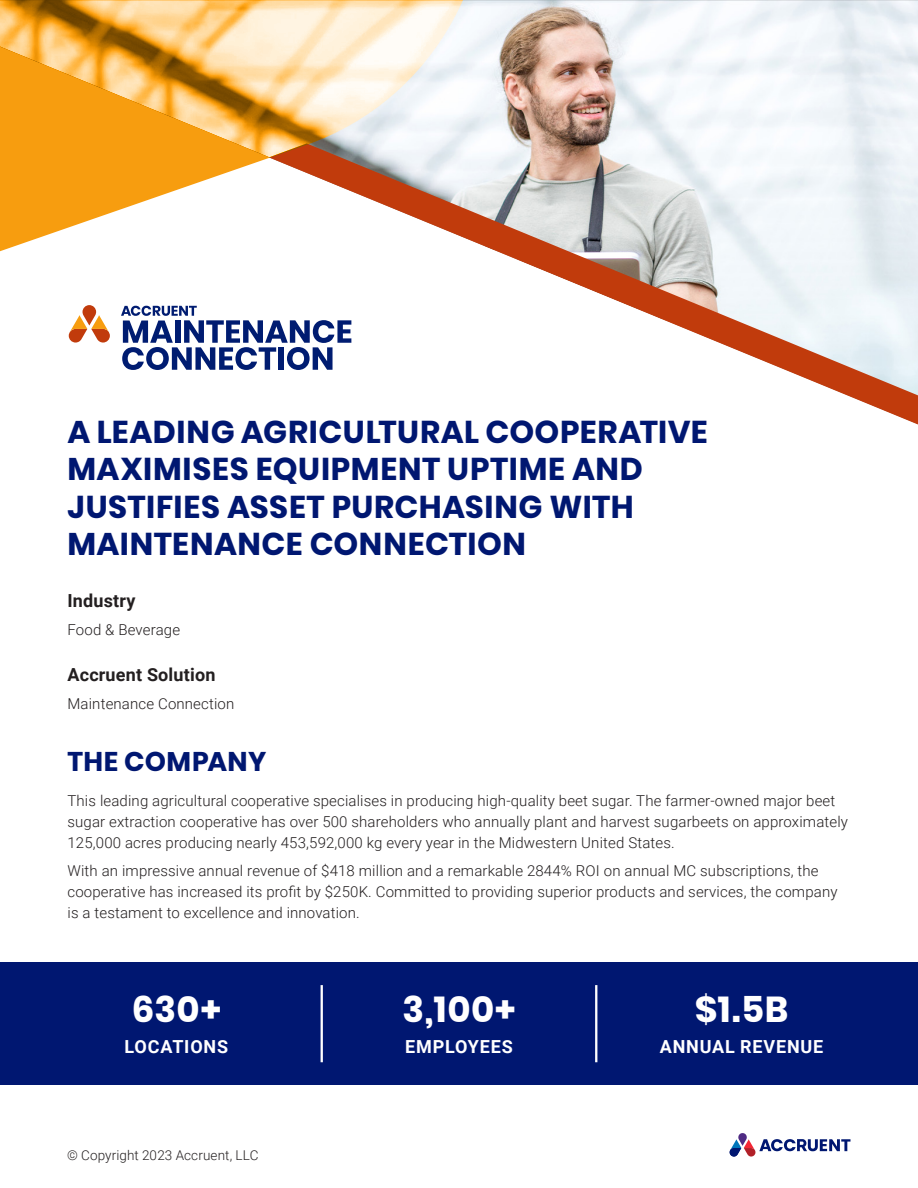
<style>
.page{position:relative;width:918px;height:1188px;background:#fff}
.page>*{position:absolute;margin:0;border:0;box-sizing:border-box;transform-origin:0 0}
.Heading1{font:700 36px "Poppins";letter-spacing:.015em;color:#fff}
.Heading1-2{font:700 31.5px/37.5px "Poppins";letter-spacing:.015em;color:#001771}
.Heading1-3{font:700 27px "Poppins";letter-spacing:.01em;color:#001771}
.Bodycopy{font:700 18px "Roboto";letter-spacing:.045em;color:#fff}
.Bodycopy-2{font:700 18px "Roboto";letter-spacing:.01em;color:#231f20}
.Bodycopy-3{font:300 15px/21px "Roboto";letter-spacing:.01em;color:#231f20}
.Footer_Copyrite{font:300 13.5px "Roboto";letter-spacing:.01em;color:#231f20}
</style>
<div class="page">
<div style="left:0;top:962px;width:918px;height:123px;background:#001771"></div>
<hr style="left:321px;top:985px;width:2px;height:77px;background:#fff">
<hr style="left:595px;top:985px;width:2px;height:77px;background:#fff">
<svg style="left:730px;top:1133px;width:120px;height:24px"></svg>
<img style="left:68px;top:0;width:850px;height:338px">
<svg style="left:269px;top:143px;width:649px;height:281px"></svg>
<svg style="left:0;top:0;width:510px;height:297px"></svg>
<svg style="left:69px;top:305px;width:41px;height:38px"></svg>
<svg style="left:121px;top:306px;width:230px;height:64px"></svg>
<p class="Heading1-2" style="left:68px;top:413px;width:642px">A LEADING AGRICULTURAL COOPERATIVE<br>MAXIMISES EQUIPMENT UPTIME AND<br>JUSTIFIES ASSET PURCHASING WITH<br>MAINTENANCE CONNECTION</p>
<p class="Bodycopy-2" style="left:68px;top:588px;width:69px">Industry</p>
<p class="Bodycopy-3" style="left:68px;top:619px;width:114px">Food &amp; Beverage</p>
<p class="Bodycopy-2" style="left:68px;top:662px;width:149px">Accruent Solution</p>
<p class="Bodycopy-3" style="left:68px;top:693px;width:168px">Maintenance Connection</p>
<p class="Heading1-3" style="left:68px;top:746px;width:200px">THE COMPANY</p>
<p class="Bodycopy-3" style="left:68px;top:789px;width:782px">This leading agricultural cooperative specialises in producing high-quality beet sugar. The farmer-owned major beet sugar extraction cooperative has over 500 shareholders who annually plant and harvest sugarbeets on approximately<br>125,000 acres producing nearly 453,592,000 kg every year in the Midwestern United States.</p>
<p class="Bodycopy-3" style="left:68px;top:859px;width:772px">With an impressive annual revenue of $418 million and a remarkable 2844% ROI on annual MC subscriptions, the cooperative has increased its profit by $250K. Committed to providing superior products and services, the company is a testament to excellence and innovation.</p>
<p class="Heading1" style="left:132px;top:988px;width:91px">630+</p>
<p class="Bodycopy" style="left:125px;top:1034px;width:105px">LOCATIONS</p>
<p class="Footer_Copyrite" style="left:67px;top:1146px;width:193px">© Copyright 2023 Accruent, LLC</p>
<p class="Heading1" style="left:402px;top:988px;width:115px">3,100+</p>
<p class="Bodycopy" style="left:405px;top:1034px;width:109px">EMPLOYEES</p>
<p class="Heading1" style="left:695px;top:988px;width:95px">$1.5B</p>
<p class="Bodycopy" style="left:660px;top:1034px;width:165px">ANNUAL REVENUE</p>
</div>
